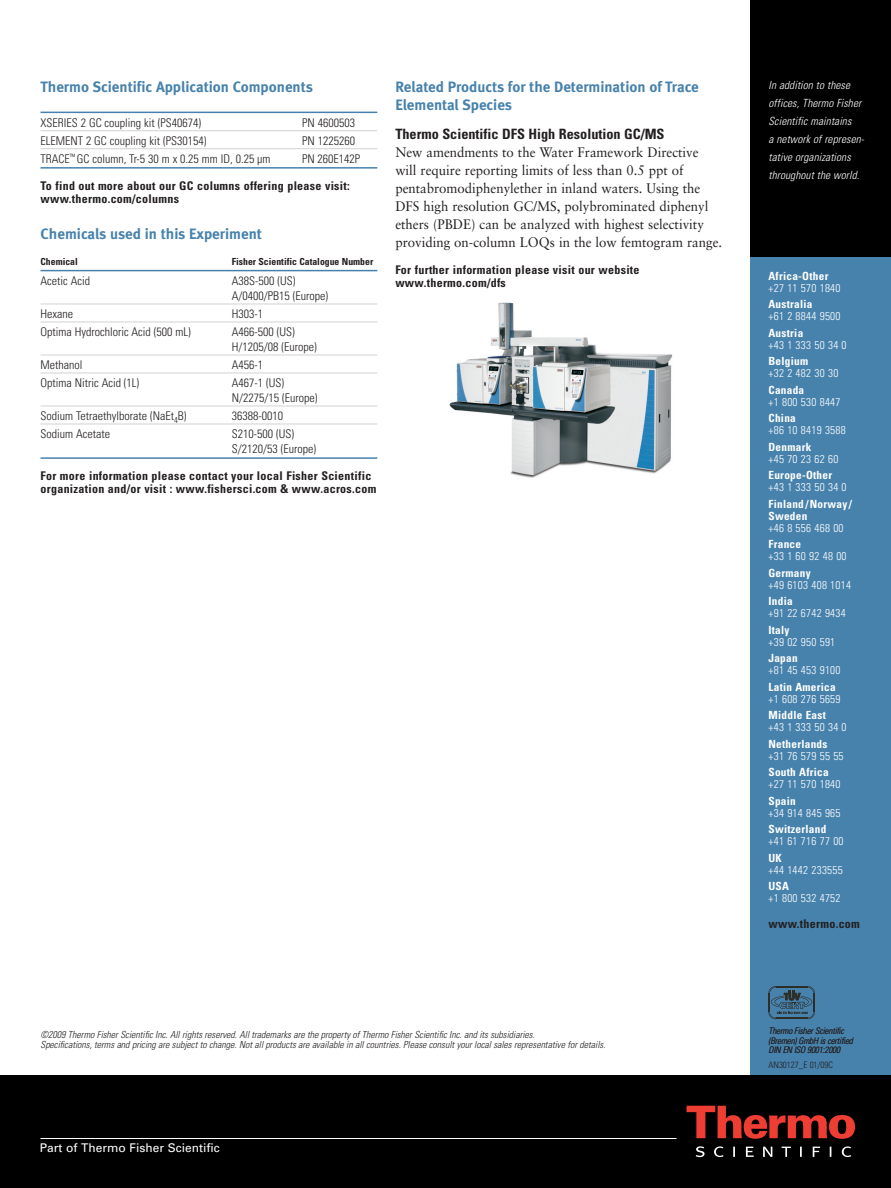
<style>
.page{position:relative;width:891px;height:1188px;background:#fff}
.page>*{position:absolute;margin:0;border:0;box-sizing:border-box;transform-origin:0 0}
.t1{font:15px/18px "Meta Bold LF";color:#4782ac}
.t2{font:700 condensed 14.25px "Univers";color:#231f20}
.t3{font:13.8px/18px "Sabon";color:#231f20;scale:.95 1}
.t4{font:300 condensed 12px/15px "Univers";color:#231f20}
.t5{font:700 condensed 12px/13.5px "Univers";letter-spacing:.025em;color:#231f20}
.t6{font:12px "Univers";color:#fff}
.t7{font:300 condensed 11.25px "Univers";letter-spacing:.025em;color:#fff}
.t8{font:700 condensed 11.25px/12px "Univers";letter-spacing:.025em;color:#fff}
.t9{font:italic 300 condensed 11.25px/18px "Univers";letter-spacing:.01em;color:#fff}
.t10{font:italic 300 condensed 9.75px/10.2px "Univers";color:#231f20}
.t11{font:700 condensed 9.75px "Univers";color:#231f20}
.t12{font:italic 300 condensed 9px/9.8px "Univers";letter-spacing:-.015em;color:#231f20}
.t13{font:300 condensed 9px "Univers";color:#231f20}
</style>
<div class="page">
<div style="left:750px;top:257px;width:141px;height:931px;background:#4782ac"></div>
<div style="left:0;top:1076px;width:891px;height:112px;background:#000001"></div>
<hr style="left:40px;top:112px;width:337px;height:1px;background:#4782ac">
<hr style="left:40px;top:130px;width:337px;height:1px;background:#d1d2d4">
<hr style="left:40px;top:148px;width:337px;height:1px;background:#d1d2d4">
<hr style="left:40px;top:167px;width:337px;height:2px;background:#4782ac">
<hr style="left:40px;top:270px;width:337px;height:1px;background:#4782ac">
<hr style="left:40px;top:304px;width:337px;height:1px;background:#d1d2d4">
<hr style="left:40px;top:322px;width:337px;height:1px;background:#d1d2d4">
<hr style="left:40px;top:355px;width:337px;height:1px;background:#d1d2d4">
<hr style="left:40px;top:373px;width:337px;height:1px;background:#d1d2d4">
<hr style="left:40px;top:406px;width:337px;height:1px;background:#d1d2d4">
<hr style="left:40px;top:424px;width:337px;height:1px;background:#d1d2d4">
<hr style="left:40px;top:457px;width:337px;height:2px;background:#4782ac">
<div style="left:750px;top:0;width:141px;height:257px;background:#000001"></div>
<svg style="left:687px;top:1106px;width:168px;height:33px"></svg>
<svg style="left:696px;top:1146px;width:155px;height:11px"></svg>
<hr style="left:40px;top:1138px;width:636px;height:1px;background:#fff">
<svg style="left:768px;top:986px;width:47px;height:34px"></svg>
<img style="left:449px;top:302px;width:224px;height:176px">
<p class="t1" style="left:40px;top:79px;width:274px">Thermo Scientific Application Components</p>
<p class="t4" style="left:40px;top:116px;width:162px">XSERIES 2 GC coupling kit (PS40674)</p>
<p class="t4" style="left:302px;top:116px;width:54px">PN 4600503</p>
<p class="t4" style="left:40px;top:134px;width:167px">ELEMENT 2 GC coupling kit (PS30154)</p>
<p class="t4" style="left:302px;top:134px;width:54px">PN 1225260</p>
<p class="t4" style="left:40px;top:152px;width:232px">TRACE<sup>™</sup> GC column, Tr-5 30 m x 0.25 mm ID, 0.25 µm</p>
<p class="t4" style="left:302px;top:152px;width:60px">PN 260E142P</p>
<p class="t5" style="left:40px;top:180px;width:311px">To find out more about our GC columns offering please visit: www.thermo.com/columns</p>
<p class="t1" style="left:40px;top:226px;width:223px">Chemicals used in this Experiment</p>
<p class="t11" style="left:40px;top:258px;width:39px">Chemical</p>
<p class="t11" style="left:232px;top:258px;width:143px">Fisher Scientific Catalogue Number</p>
<p class="t4" style="left:40px;top:274px;width:51px">Acetic Acid</p>
<p class="t4" style="left:232px;top:274px;width:98px">A38S-500 (US)<br>A/0400/PB15 (Europe)</p>
<p class="t4" style="left:40px;top:307px;width:34px">Hexane</p>
<p class="t4" style="left:232px;top:307px;width:33px">H303-1</p>
<p class="t4" style="left:40px;top:325px;width:152px">Optima Hydrochloric Acid (500 mL)</p>
<p class="t4" style="left:232px;top:325px;width:86px">A466-500 (US)<br>H/1205/08 (Europe)</p>
<p class="t4" style="left:40px;top:358px;width:43px">Methanol</p>
<p class="t4" style="left:232px;top:358px;width:33px">A456-1</p>
<p class="t4" style="left:41px;top:376px;width:100px">Optima Nitric Acid (1L)</p>
<p class="t4" style="left:232px;top:376px;width:87px">A467-1 (US)<br>N/2275/15 (Europe)</p>
<p class="t4" style="left:40px;top:409px;width:147px">Sodium Tetraethylborate (NaEt<sub>4</sub>B)</p>
<p class="t4" style="left:232px;top:409px;width:53px">36388-0010</p>
<p class="t4" style="left:40px;top:427px;width:71px">Sodium Acetate</p>
<p class="t4" style="left:232px;top:427px;width:86px">S210-500 (US)<br>S/2120/53 (Europe)</p>
<p class="t5" style="left:40px;top:470px;width:337px">For more information please contact your local Fisher Scientific organization and/or visit : www.fishersci.com &amp; www.acros.com</p>
<p class="t1" style="left:395px;top:79px;width:305px">Related Products for the Determination of Trace<br>Elemental Species</p>
<p class="t2" style="left:395px;top:128px;width:271px">Thermo Scientific DFS High Resolution GC/MS</p>
<p class="t3" style="left:395px;top:144px;width:346px">New amendments to the Water Framework Directive will require reporting limits of less than 0.5 ppt of pentabromodiphenylether in inland waters. Using the DFS high resolution GC/MS, polybrominated diphenyl ethers (PBDE) can be analyzed with highest selectivity providing on-column LOQs in the low femtogram range.</p>
<p class="t5" style="left:395px;top:264px;width:246px">For further information please visit our website www.thermo.com/dfs</p>
<p class="t10" style="left:40px;top:1030px;width:567px">©2009 Thermo Fisher Scientific Inc. All rights reserved. All trademarks are the property of Thermo Fisher Scientific Inc. and its subsidiaries.<br>Specifications, terms and pricing are subject to change. Not all products are available in all countries. Please consult your local sales representative for details.</p>
<p class="t6" style="left:40px;top:1144px;width:181px">Part of Thermo Fisher Scientific</p>
<p class="t9" style="left:769px;top:77px;width:97px">In addition to these offices, Thermo Fisher<br>Scientific maintains<br>a network of represen&shy;tative organizations throughout the world.</p>
<p class="t8" style="left:769px;top:271px;width:61px">Africa-Other</p>
<p class="t7" style="left:769px;top:283px;width:74px">+27 11 570 1840</p>
<p class="t8" style="left:769px;top:299px;width:46px">Australia</p>
<p class="t7" style="left:769px;top:312px;width:74px">+61 2 8844 9500</p>
<p class="t8" style="left:769px;top:328px;width:36px">Austria</p>
<p class="t7" style="left:769px;top:340px;width:80px">+43 1 333 50 34 0</p>
<p class="t8" style="left:769px;top:356px;width:41px">Belgium</p>
<p class="t7" style="left:769px;top:369px;width:71px">+32 2 482 30 30</p>
<p class="t8" style="left:769px;top:385px;width:37px">Canada</p>
<p class="t7" style="left:769px;top:397px;width:74px">+1 800 530 8447</p>
<p class="t8" style="left:769px;top:413px;width:29px">China</p>
<p class="t7" style="left:769px;top:426px;width:79px">+86 10 8419 3588</p>
<p class="t8" style="left:769px;top:442px;width:44px">Denmark</p>
<p class="t7" style="left:769px;top:454px;width:71px">+45 70 23 62 60</p>
<p class="t8" style="left:769px;top:470px;width:65px">Europe-Other</p>
<p class="t7" style="left:769px;top:483px;width:80px">+43 1 333 50 34 0</p>
<p class="t8" style="left:769px;top:499px;width:85px">Finland/Norway/<br>Sweden</p>
<p class="t7" style="left:769px;top:523px;width:77px">+46 8 556 468 00</p>
<p class="t8" style="left:768px;top:539px;width:34px">France</p>
<p class="t7" style="left:768px;top:552px;width:80px">+33 1 60 92 48 00</p>
<p class="t8" style="left:768px;top:568px;width:44px">Germany</p>
<p class="t7" style="left:768px;top:580px;width:84px">+49 6103 408 1014</p>
<p class="t8" style="left:768px;top:596px;width:26px">India</p>
<p class="t7" style="left:768px;top:609px;width:79px">+91 22 6742 9434</p>
<p class="t8" style="left:768px;top:625px;width:23px">Italy</p>
<p class="t7" style="left:768px;top:637px;width:68px">+39 02 950 591</p>
<p class="t8" style="left:768px;top:653px;width:31px">Japan</p>
<p class="t7" style="left:768px;top:666px;width:74px">+81 45 453 9100</p>
<p class="t8" style="left:768px;top:682px;width:69px">Latin America</p>
<p class="t7" style="left:768px;top:695px;width:74px">+1 608 276 5659</p>
<p class="t8" style="left:768px;top:710px;width:59px">Middle East</p>
<p class="t7" style="left:768px;top:723px;width:80px">+43 1 333 50 34 0</p>
<p class="t8" style="left:768px;top:739px;width:61px">Netherlands</p>
<p class="t7" style="left:768px;top:752px;width:77px">+31 76 579 55 55</p>
<p class="t8" style="left:768px;top:767px;width:62px">South Africa</p>
<p class="t7" style="left:768px;top:780px;width:74px">+27 11 570 1840</p>
<p class="t8" style="left:768px;top:796px;width:29px">Spain</p>
<p class="t7" style="left:768px;top:809px;width:74px">+34 914 845 965</p>
<p class="t8" style="left:768px;top:824px;width:59px">Switzerland</p>
<p class="t7" style="left:768px;top:837px;width:77px">+41 61 716 77 00</p>
<p class="t8" style="left:768px;top:853px;width:15px">UK</p>
<p class="t7" style="left:768px;top:866px;width:76px">+44 1442 233555</p>
<p class="t8" style="left:768px;top:881px;width:22px">USA</p>
<p class="t7" style="left:768px;top:894px;width:74px">+1 800 532 4752</p>
<p class="t5" style="left:769px;top:918px;width:93px">www.thermo.com</p>
<p class="t12" style="left:769px;top:1027px;width:86px">Thermo Fisher Scientific (Bremen) GmbH is certified<br>DIN EN ISO 9001:2000</p>
<p class="t13" style="left:769px;top:1062px;width:66px">AN30127_E 01/09C</p>
</div>
